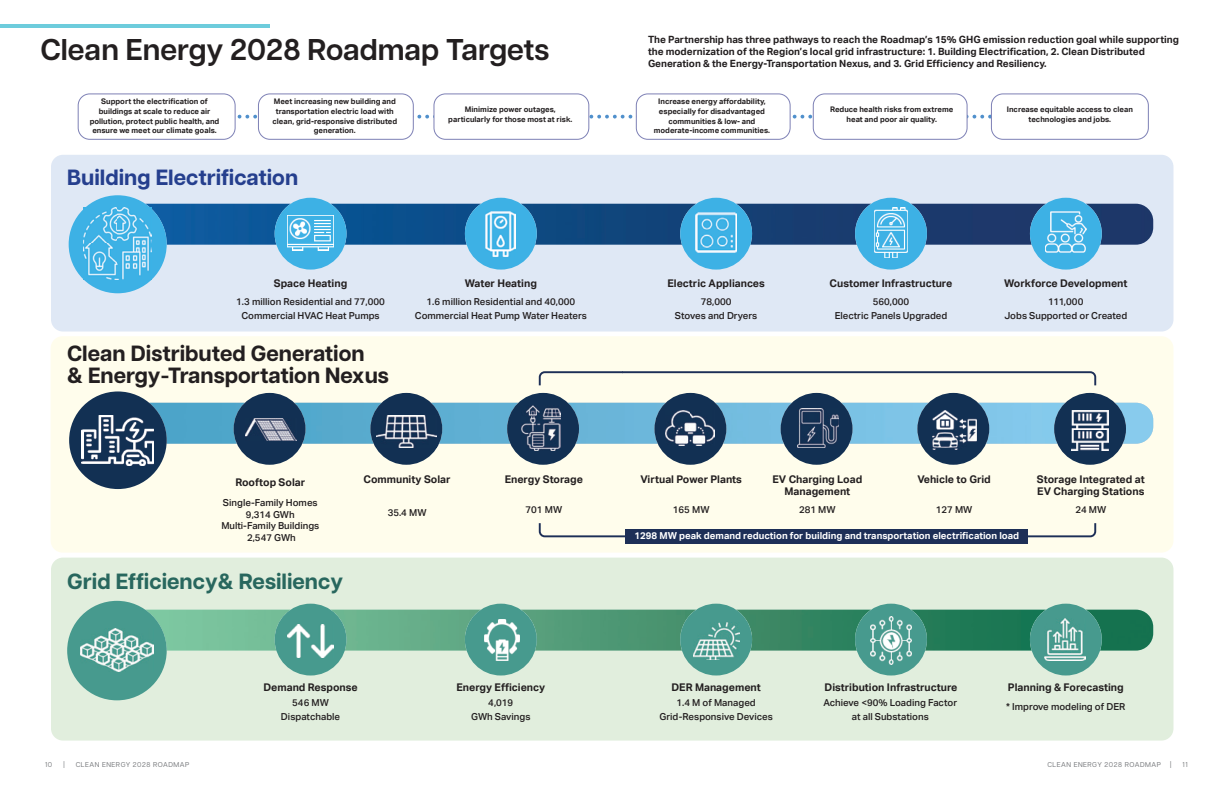
<style>
.page{position:relative;width:1224px;height:792px;background:#fff}
.page>*{position:absolute;margin:0;border:0;box-sizing:border-box;transform-origin:0 0}
.t1{font:600 30px "Articulat CF";color:#231f20}
.t2{font:700 22px/22px "Articulat CF";color:#231f20}
.t3{font:700 22px "Articulat CF";color:#28675e}
.t4{font:700 22px "Articulat CF";color:#253f8e}
.t5{font:700 10.6px/12.7px "Aktiv Grotesk";color:#231f20;text-align:center}
.t6{font:700 10px/12px "Aktiv Grotesk";color:#231f20}
.t7{font:500 9.6px/13.5px "Aktiv Grotesk";color:#231f20;text-align:center}
.t8{font:700 9.6px "Aktiv Grotesk";color:#fff}
.t9{font:700 7.7px/9.6px "Aktiv Grotesk";color:#231f20;text-align:center}
.t10{font:7px "Articulat CF";letter-spacing:.075em;color:#76787b}
.s1{font-size:9.9px}
</style>
<div class="page">
<div style="left:51px;top:336px;width:1122px;height:217px;background:#fffdec;border-radius:12px"></div>
<svg style="left:237px;top:115px;width:754px;height:4px"></svg>
<div style="left:51px;top:558px;width:1122px;height:183px;background:#e1eedd;border-radius:12px"></div>
<div style="left:51px;top:155px;width:1122px;height:177px;background:#dfe8f5;border-radius:12px"></div>
<img style="left:151px;top:403px;width:1002px;height:41px">
<div style="left:69px;top:391px;width:98px;height:98px;background:#123053;border-radius:50%"></div>
<img style="left:82px;top:415px;width:72px;height:51px">
<img style="left:147px;top:204px;width:1006px;height:41px">
<div style="left:69px;top:195px;width:98px;height:98px;background:#3db1e5;border-radius:50%"></div>
<img style="left:83px;top:207px;width:69px;height:72px">
<img style="left:146px;top:610px;width:1007px;height:41px">
<div style="left:67px;top:601px;width:100px;height:99px;background:#479a8e;border-radius:50%"></div>
<img style="left:80px;top:629px;width:74px;height:42px">
<div style="left:855px;top:198px;width:72px;height:72px;background:#3db1e5;border-radius:50%"></div>
<img style="left:874px;top:208px;width:34px;height:50px">
<div style="left:275px;top:198px;width:72px;height:72px;background:#3db1e5;border-radius:50%"></div>
<img style="left:287px;top:215px;width:47px;height:35px">
<div style="left:680px;top:198px;width:72px;height:72px;background:#3db1e5;border-radius:50%"></div>
<img style="left:696px;top:213px;width:41px;height:39px">
<div style="left:1030px;top:198px;width:72px;height:72px;background:#3db1e5;border-radius:50%"></div>
<img style="left:1045px;top:212px;width:41px;height:40px">
<div style="left:465px;top:198px;width:72px;height:72px;background:#3db1e5;border-radius:50%"></div>
<img style="left:486px;top:212px;width:29px;height:44px">
<div style="left:234px;top:393px;width:72px;height:72px;background:#123053;border-radius:50%"></div>
<img style="left:245px;top:419px;width:52px;height:22px">
<div style="left:370px;top:393px;width:72px;height:72px;background:#123053;border-radius:50%"></div>
<img style="left:376px;top:416px;width:60px;height:31px">
<div style="left:507px;top:393px;width:72px;height:72px;background:#123053;border-radius:50%"></div>
<img style="left:522px;top:405px;width:39px;height:46px">
<div style="left:654px;top:393px;width:72px;height:72px;background:#123053;border-radius:50%"></div>
<img style="left:666px;top:411px;width:49px;height:35px">
<div style="left:781px;top:393px;width:72px;height:72px;background:#123053;border-radius:50%"></div>
<img style="left:798px;top:409px;width:41px;height:38px">
<div style="left:917px;top:393px;width:72px;height:72px;background:#123053;border-radius:50%"></div>
<img style="left:933px;top:411px;width:43px;height:38px">
<div style="left:1054px;top:393px;width:72px;height:72px;background:#123053;border-radius:50%"></div>
<img style="left:1072px;top:411px;width:36px;height:40px">
<div style="left:275px;top:604px;width:72px;height:72px;background:#479a8e;border-radius:50%"></div>
<img style="left:287px;top:625px;width:47px;height:33px">
<div style="left:465px;top:604px;width:72px;height:72px;background:#479a8e;border-radius:50%"></div>
<img style="left:484px;top:620px;width:35px;height:41px">
<div style="left:680px;top:604px;width:72px;height:72px;background:#479a8e;border-radius:50%"></div>
<img style="left:693px;top:622px;width:46px;height:38px">
<div style="left:855px;top:604px;width:72px;height:72px;background:#479a8e;border-radius:50%"></div>
<img style="left:870px;top:617px;width:42px;height:48px">
<div style="left:1030px;top:604px;width:72px;height:72px;background:#479a8e;border-radius:50%"></div>
<img style="left:1045px;top:619px;width:40px;height:42px">
<svg style="left:538px;top:523px;width:87px;height:15px"></svg>
<svg style="left:1028px;top:523px;width:69px;height:15px"></svg>
<svg style="left:538px;top:371px;width:559px;height:15px"></svg>
<div style="left:78px;top:93px;width:158px;height:47px;border:1px solid #7d80b5;border-radius:12px"></div>
<div style="left:258px;top:94px;width:155px;height:45px;background:#fff;border-radius:12px"></div>
<div style="left:258px;top:93px;width:156px;height:47px;border:1px solid #7d80b5;border-radius:12px"></div>
<div style="left:434px;top:94px;width:155px;height:45px;background:#fff;border-radius:12px"></div>
<div style="left:434px;top:93px;width:155px;height:47px;border:1px solid #7d80b5;border-radius:12px"></div>
<div style="left:636px;top:94px;width:154px;height:45px;background:#fff;border-radius:12px"></div>
<div style="left:636px;top:93px;width:155px;height:47px;border:1px solid #7d80b5;border-radius:12px"></div>
<div style="left:813px;top:94px;width:154px;height:45px;background:#fff;border-radius:12px"></div>
<div style="left:813px;top:93px;width:155px;height:47px;border:1px solid #7d80b5;border-radius:12px"></div>
<div style="left:991px;top:93px;width:158px;height:47px;border:1px solid #7d80b5;border-radius:12px"></div>
<div style="left:625px;top:529px;width:403px;height:15px;background:#1d2f57"></div>
<hr style="left:0;top:24px;width:270px;height:4px;background:#6dccdc">
<p class="t6" style="left:648px;top:34px;width:532px">The Partnership has three pathways to reach the Roadmap’s 15% GHG emission reduction goal while supporting the modernization of the Region’s local grid infrastructure: 1. Building Electrification, 2. Clean Distributed<br>Generation &amp; the Energy-Transportation Nexus, and 3. Grid Efficiency and Resiliency.</p>
<h1 class="t1" style="left:40px;top:28px;width:510px">Clean Energy 2028 Roadmap Targets</h1>
<p class="t9" style="left:90px;top:97px;width:131px">Support the electrification of buildings at scale to reduce air pollution, protect public health, and ensure we meet our climate goals.</p>
<p class="t9" style="left:272px;top:97px;width:126px">Meet increasing new building and transportation electric load with clean, grid-responsive distributed generation.</p>
<p class="t9" style="left:654px;top:97px;width:118px">Increase energy affordability, especially for disadvantaged communities &amp; low- and moderate-income communities.</p>
<p class="t9" style="left:448px;top:105px;width:126px">Minimize power outages, particularly for those most at risk.</p>
<p class="t9" style="left:830px;top:105px;width:125px">Reduce health risks from extreme heat and poor air quality.</p>
<p class="t9" style="left:1007px;top:105px;width:128px">Increase equitable access to clean technologies and jobs.</p>
<h2 class="t4" style="left:67px;top:161px;width:233px">Building Electrification</h2>
<h3 class="t5" style="left:274px;top:277px;width:75px">Space Heating</h3>
<p class="t7" style="left:236px;top:295px;width:150px">1.3 million Residential and 77,000<br>Commercial HVAC Heat Pumps</p>
<h2 class="t2" style="left:67px;top:342px;width:323px">Clean Distributed Generation<br>&amp; Energy-Transportation Nexus</h2>
<h3 class="t5" style="left:465px;top:277px;width:74px">Water Heating</h3>
<p class="t7" style="left:415px;top:295px;width:173px">1.6 million Residential and 40,000<br>Commercial Heat Pump Water Heaters</p>
<h3 class="t5" style="left:235px;top:476px;width:71px">Rooftop Solar</h3>
<p class="t7" style="left:221px;top:497px;width:100px;line-height:11.6px">Single-Family Homes<br>9,314 GWh<br>Multi-Family Buildings<br>2,547 GWh</p>
<h2 class="t3" style="left:67px;top:565px;width:277px">Grid Efficiency&amp; Resiliency</h2>
<h3 class="t5" style="left:364px;top:473px;width:89px">Community Solar</h3>
<p class="t7" style="left:388px;top:505px;width:40px">35.4 MW</p>
<h3 class="t5" style="left:505px;top:473px;width:80px">Energy Storage</h3>
<p class="t7" style="left:526px;top:502px;width:38px">701 MW</p>
<h3 class="t5" style="left:667px;top:277px;width:99px">Electric Appliances</h3>
<p class="t7" style="left:675px;top:295px;width:84px">78,000<br>Stoves and Dryers</p>
<h3 class="t5" style="left:830px;top:277px;width:124px">Customer Infrastructure</h3>
<p class="t7" style="left:835px;top:295px;width:114px">560,000<br>Electric Panels Upgraded</p>
<h3 class="t5" style="left:1004px;top:277px;width:125px">Workforce Development</h3>
<p class="t7" style="left:1004px;top:295px;width:125px">111,000<br>Jobs Supported or Created</p>
<h3 class="t5" style="left:640px;top:473px;width:103px">Virtual Power Plants</h3>
<p class="t7" style="left:673px;top:502px;width:38px">165 MW</p>
<h3 class="t5" style="left:772px;top:473px;width:91px">EV Charging Load<br>Management</h3>
<p class="t7" style="left:799px;top:502px;width:38px">281 MW</p>
<h3 class="t5" style="left:917px;top:473px;width:75px">Vehicle to Grid</h3>
<p class="t7" style="left:936px;top:502px;width:38px">127 MW</p>
<h3 class="t5" style="left:1037px;top:473px;width:109px;text-align:left">Storage Integrated at<br>EV Charging Stations</h3>
<p class="t7" style="left:1075px;top:502px;width:32px">24 MW</p>
<p class="t8" style="left:635px;top:530px;width:386px">1298 MW peak demand reduction for building and transportation electrification load</p>
<h3 class="t5" style="left:263px;top:681px;width:96px">Demand Response</h3>
<h3 class="t5" style="left:457px;top:681px;width:90px">Energy Efficiency</h3>
<h3 class="t5" style="left:671px;top:681px;width:91px">DER Management</h3>
<h3 class="t5" style="left:825px;top:681px;width:134px">Distribution Infrastructure</h3>
<h3 class="t5" style="left:1008px;top:681px;width:117px">Planning &amp; Forecasting</h3>
<p class="t7" style="left:281px;top:696px;width:61px">546 MW<br>Dispatchable</p>
<p class="t7" style="left:471px;top:696px;width:61px">4,019<br>GWh Savings</p>
<p class="t7" style="left:660px;top:696px;width:115px">1.4 M of Managed<br>Grid-Responsive Devices</p>
<p class="t7" style="left:823px;top:696px;width:135px">Achieve &lt;90% Loading Factor at all Substations</p>
<p class="t7" style="left:1006px;top:700px;width:121px">* Improve modeling of DER</p>
<p class="t10" style="left:45px;top:760px;width:21px">10 <span class="s1">I</span></p>
<p class="t10" style="left:76px;top:760px;width:115px">CLEAN ENERGY 2028 ROADMAP</p>
<p class="t10" style="left:1182px;top:760px;width:7px">11</p>
<p class="t10" style="left:1047px;top:760px;width:125px">CLEAN ENERGY 2028 ROADMAP <span class="s1">I</span></p>
</div>
